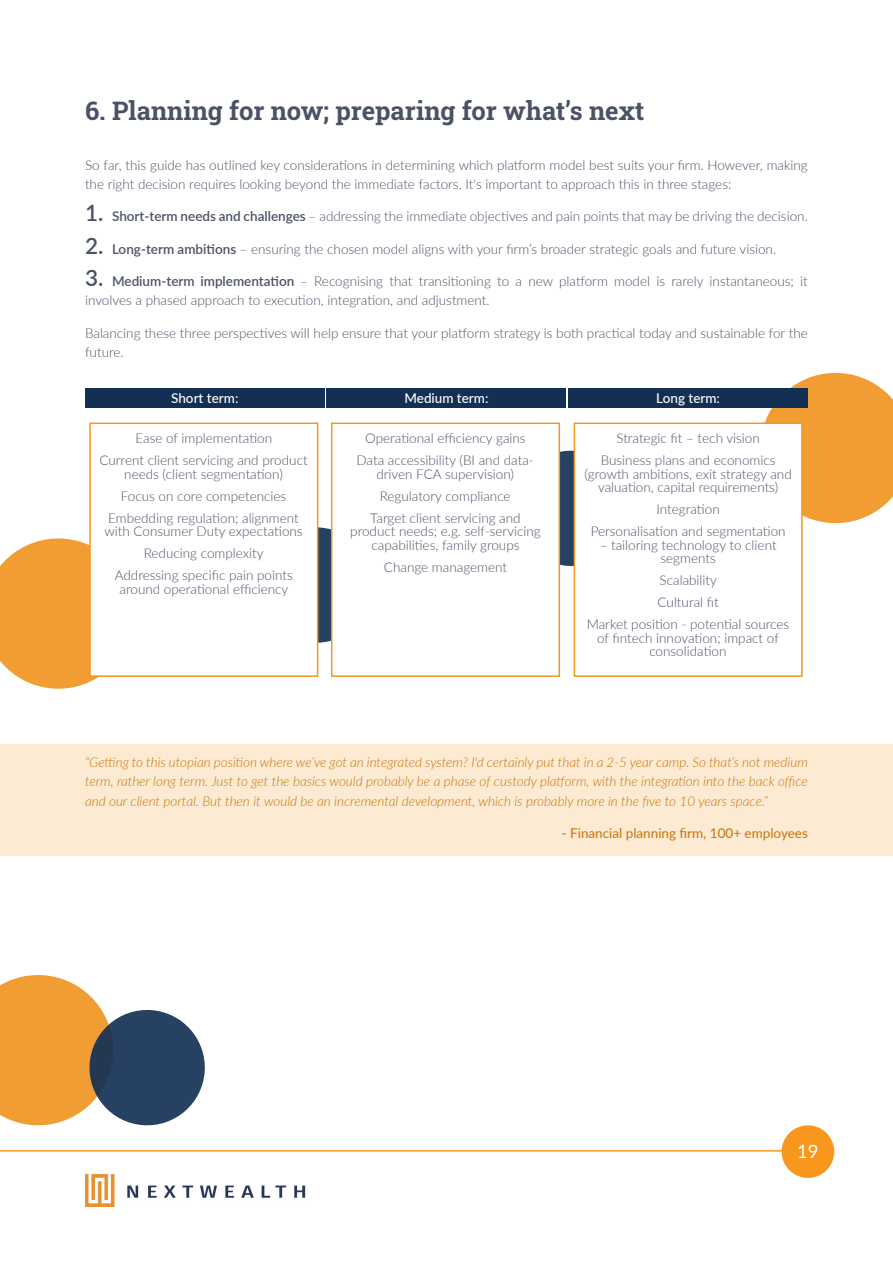
<style>
.page{position:relative;width:893px;height:1263px;background:#fff}
.page>*{position:absolute;margin:0;border:0;box-sizing:border-box;transform-origin:0 0}
.t1{font:700 25.5px "Roboto Slab";color:#4b5166}
.t2{font:18.45px "Lato";color:#fff}
.t3{font:300 13.5px/22px "Lato";color:#4b5166;text-align:center}
.t4{font:italic 300 13.5px/19.5px "Lato";color:#c87407;text-align:justify}
.t5{font:13.5px "Lato";color:#c87407}
.t6{font:500 13.5px "Lato";color:#fff}
.s1{font-weight:600;font-size:22.5px}
.s2{font-weight:600}
</style>
<div class="page">
<svg style="left:560px;top:449px;width:14px;height:119px;background:#334a65"></svg>
<svg style="left:765px;top:372px;width:128px;height:152px;background:#f3a94c"></svg>
<svg style="left:0;top:538px;width:99px;height:151px;background:#f3a646"></svg>
<svg style="left:318px;top:525px;width:13px;height:120px;background:#374d67"></svg>
<div style="left:0;top:744px;width:893px;height:111px;background:#fcead3"></div>
<hr style="left:0;top:1150px;width:808px;height:1px;background:#f8971d">
<div style="left:782px;top:1125px;width:52px;height:53px;background:#f8971d;border-radius:50%"></div>
<img style="left:85px;top:1174px;width:221px;height:33px">
<div style="left:85px;top:388px;width:240px;height:20px;background:#133054"></div>
<div style="left:90px;top:423px;width:228px;height:253px;background:#fff"></div>
<div style="left:89px;top:422px;width:229px;height:255px;border:2px solid #f29624"></div>
<div style="left:331px;top:422px;width:229px;height:255px;border:2px solid #f29624"></div>
<div style="left:574px;top:423px;width:228px;height:253px;background:#fff"></div>
<div style="left:574px;top:422px;width:229px;height:255px;border:2px solid #f29624"></div>
<div style="left:327px;top:388px;width:239px;height:20px;background:#133054"></div>
<div style="left:568px;top:388px;width:240px;height:20px;background:#133054"></div>
<svg style="left:0;top:975px;width:205px;height:151px"></svg>
<h1 class="t1" style="left:85px;top:94px;width:561px">6. Planning for now; preparing for what’s next</h1>
<p class="t3" style="left:85px;top:155px;width:724px;line-height:19.5px;text-align:left">So far, this guide has outlined key considerations in determining which platform model best suits your firm. However, making the right decision requires looking beyond the immediate factors. It's important to approach this in three stages:</p>
<p class="t3" style="left:85px;top:205px;width:724px"><span class="s1">1.</span> <span class="s2">Short-term needs and challenges</span> – addressing the immediate objectives and pain points that may be driving the decision.</p>
<p class="t3" style="left:85px;top:237px;width:693px"><span class="s1">2.</span> <span class="s2">Long-term ambitions</span> – ensuring the chosen model aligns with your firm’s broader strategic goals and future vision.</p>
<p class="t3" style="left:85px;top:271px;width:724px;line-height:19.5px;text-align:left"><span class="s1">3.</span> <span class="s2">Medium-term implementation</span> – Recognising that transitioning to a new platform model is rarely instantaneous; it involves a phased approach to execution, integration, and adjustment.</p>
<p class="t3" style="left:85px;top:323px;width:724px;line-height:19.5px;text-align:left">Balancing these three perspectives will help ensure that your platform strategy is both practical today and sustainable for the future.</p>
<p class="t6" style="left:171px;top:389px;width:69px">Short term:</p>
<p class="t3" style="left:99px;top:427px;width:210px">Ease of implementation<br>Current client servicing and product</p>
<p class="t3" style="left:108px;top:463px;width:192px">needs (client segmentation)<br>Focus on core competencies<br>Embedding regulation; alignment</p>
<p class="t3" style="left:104px;top:520px;width:200px">with Consumer Duty expectations<br>Reducing complexity<br>Addressing specific pain points</p>
<p class="t3" style="left:120px;top:578px;width:170px">around operational efficiency</p>
<p class="t6" style="left:404px;top:389px;width:85px">Medium term:</p>
<p class="t6" style="left:656px;top:389px;width:65px">Long term:</p>
<p class="t3" style="left:357px;top:427px;width:179px">Operational efficiency gains<br>Data accessibility (BI and data-</p>
<p class="t3" style="left:370px;top:463px;width:152px">driven FCA supervision)<br>Regulatory compliance<br>Target client servicing and</p>
<p class="t3" style="left:350px;top:524px;width:192px;line-height:13.5px">product needs; e.g. self-servicing capabilities, family groups</p>
<p class="t3" style="left:384px;top:556px;width:125px">Change management</p>
<p class="t3" style="left:601px;top:427px;width:176px">Strategic fit – tech vision<br>Business plans and economics</p>
<p class="t3" style="left:584px;top:467px;width:209px;line-height:13.5px">(growth ambitions, exit strategy and valuation, capital requirements)</p>
<p class="t3" style="left:591px;top:498px;width:196px">Integration<br>Personalisation and segmentation</p>
<p class="t3" style="left:600px;top:538px;width:178px;line-height:13.5px">– tailoring technology to client segments</p>
<p class="t3" style="left:587px;top:569px;width:204px">Scalability<br>Cultural fit<br>Market position - potential sources</p>
<p class="t3" style="left:597px;top:631px;width:183px;line-height:13.5px">of fintech innovation; impact of consolidation</p>
<p class="t4" style="left:85px;top:752px;width:724px">“Getting to this utopian position where we’ve got an integrated system? I'd certainly put that in a 2-5 year camp. So that’s not medium term, rather long term. Just to get the basics would probably be a phase of custody platform, with the integration into the back office and our client portal. But then it would be an incremental development, which is probably more in the five to 10 years space.”</p>
<p class="t5" style="left:562px;top:823px;width:248px">- Financial planning firm, 100+ employees</p>
<h2 class="t2" style="left:797px;top:1138px;width:23px">19</h2>
</div>
